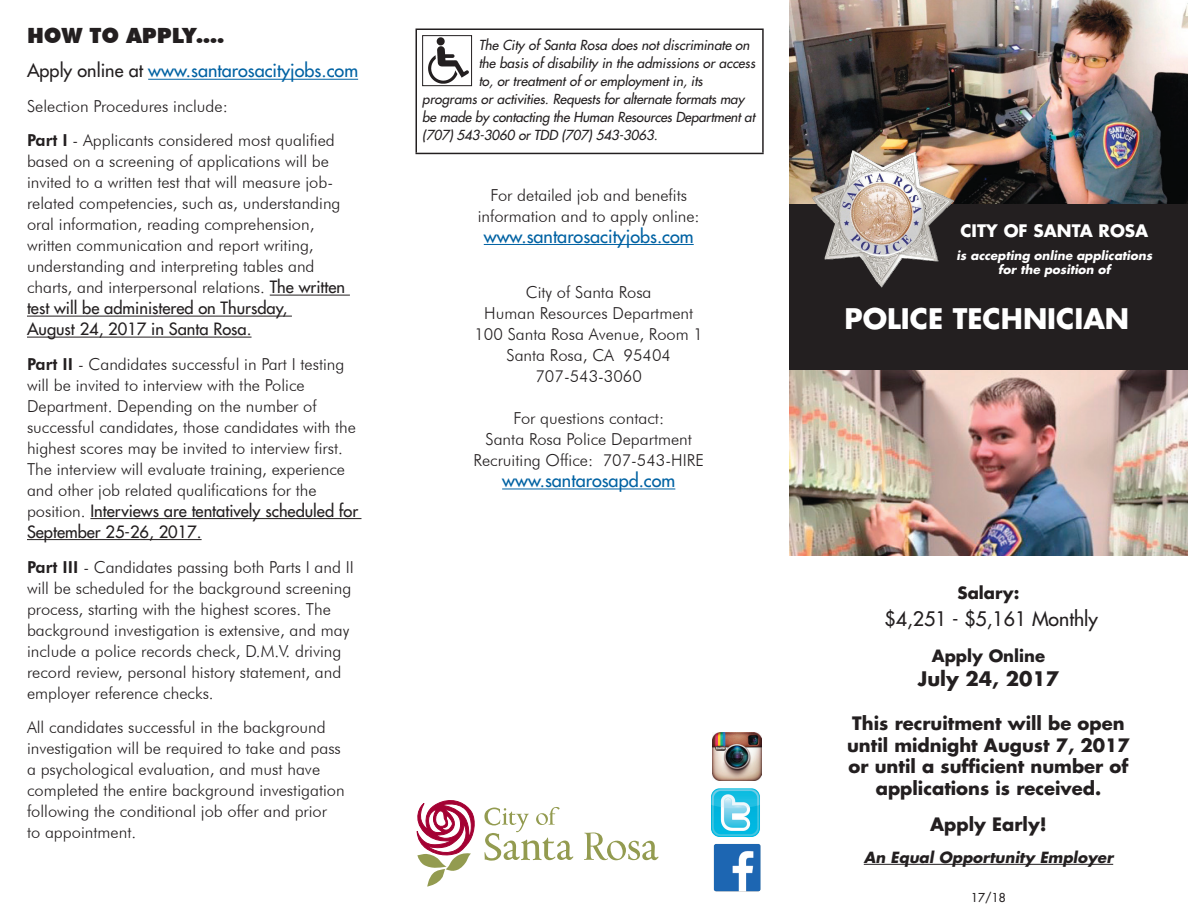
<style>
.page{position:relative;width:1188px;height:918px;background:#fff}
.page>*{position:absolute;margin:0;border:0;box-sizing:border-box;transform-origin:0 0}
.t1{font:700 27.6px "Futura";color:#fff}
.t2{font:900 21px "Futura BT";color:#231f20}
.t3{font:19.5px "Futura";color:#231f20}
.t4{font:700 19.5px "Futura";color:#231f20}
.t5{font:700 18px/21.6px "Futura";color:#231f20;text-align:center}
.t6{font:18px "Futura";color:#0062a3}
.t7{font:700 16.8px "Futura";color:#fff}
.t8{font:300 16.5px/21px "Futura BT";color:#231f20}
.t9{font:16.5px/21px "Futura";color:#231f20}
.t10{font:700 16.5px "Futura";color:#231f20}
.t11{font:italic 700 15px "Futura";color:#231f20}
.t12{font:italic 13.5px "Futura";color:#231f20}
.t13{font:italic 700 12px/14.4px "Futura";color:#fff;text-align:center}
.t14{font:12px "Futura";color:#231f20}
.s1{color:#231f20}
.s2{font-weight:800}
.s3{font-family:"Futura";font-weight:400}
.s4{font-family:"Futura BT";font-weight:300}
</style>
<div class="page">
<hr style="left:484px;top:244px;width:210px;height:1px;background:#0062a3">
<hr style="left:502px;top:489px;width:173px;height:1px;background:#0062a3">
<img style="left:790px;top:0;width:398px;height:204px">
<hr style="left:148px;top:79px;width:210px;height:1px;background:#0062a3">
<hr style="left:270px;top:295px;width:80px;height:1px;background:#231f20">
<hr style="left:27px;top:316px;width:265px;height:1px;background:#231f20">
<hr style="left:27px;top:337px;width:225px;height:1px;background:#231f20">
<hr style="left:90px;top:518px;width:271px;height:1px;background:#231f20">
<hr style="left:27px;top:539px;width:175px;height:1px;background:#231f20">
<hr style="left:416px;top:28px;width:348px;height:2px;background:#231f20">
<hr style="left:416px;top:30px;width:1px;height:123px;background:#231f20">
<hr style="left:762px;top:30px;width:2px;height:123px;background:#231f20">
<hr style="left:416px;top:153px;width:348px;height:1px;background:#231f20">
<img style="left:428px;top:37px;width:41px;height:47px">
<div style="left:422px;top:35px;width:50px;height:51px;border:1px solid #231f20"></div>
<hr style="left:864px;top:864px;width:249px;height:1px;background:#231f20">
<img style="left:790px;top:370px;width:398px;height:185px">
<div style="left:790px;top:204px;width:398px;height:166px;background:#231f20"></div>
<img style="left:812px;top:154px;width:86px;height:133px">
<svg style="left:416px;top:800px;width:59px;height:87px"></svg>
<svg style="left:484px;top:807px;width:89px;height:54px"></svg>
<svg style="left:584px;top:833px;width:75px;height:27px"></svg>
<img style="left:713px;top:844px;width:48px;height:48px">
<img style="left:711px;top:788px;width:49px;height:49px">
<img style="left:713px;top:732px;width:48px;height:49px">
<p class="t2" style="left:27px;top:23px;width:199px">HOW TO APPLY….</p>
<p class="t6" style="left:27px;top:60px;width:333px"><span class="s1">Apply online at</span> www.santarosacityjobs.com</p>
<p class="t8" style="left:27px;top:89px;width:309px;line-height:34.5px">Selection Procedures include:<br><span class="s2">Part I</span> - Applicants considered most qualified</p>
<p class="t8" style="left:27px;top:151px;width:320px">based on a screening of applications will be invited to a written test that will measure job&shy;related competencies, such as, understanding oral information, reading comprehension, written communication and report writing, understanding and interpreting tables and charts, and interpersonal relations. <span class="s3">The written</span></p>
<p class="t9" style="left:27px;top:298px;width:262px">test will be administered on Thursday,<br>August 24, 2017 in Santa Rosa.</p>
<p class="t8" style="left:27px;top:354px;width:331px"><span class="s2">Part II</span> - Candidates successful in Part I testing will be invited to interview with the Police Department. Depending on the number of successful candidates, those candidates with the highest scores may be invited to interview first.<br>The interview will evaluate training, experience and other job related qualifications for the</p>
<p class="t9" style="left:27px;top:501px;width:333px"><span class="s4">position.</span> Interviews are tentatively scheduled for<br>September 25-26, 2017.</p>
<p class="t8" style="left:27px;top:556px;width:328px"><span class="s2">Part III</span> - Candidates passing both Parts I and II will be scheduled for the background screening process, starting with the highest scores. The background investigation is extensive, and may include a police records check, D.M.V. driving record review, personal history statement, and employer reference checks.</p>
<p class="t8" style="left:27px;top:717px;width:319px">All candidates successful in the background investigation will be required to take and pass a psychological evaluation, and must have completed the entire background investigation following the conditional job offer and prior<br>to appointment.</p>
<p class="t12" style="left:479px;top:37px;width:272px">The City of Santa Rosa does not discriminate on</p>
<p class="t12" style="left:479px;top:55px;width:278px">the basis of disability in the admissions or access</p>
<p class="t12" style="left:479px;top:73px;width:226px">to, or treatment of or employment in, its</p>
<p class="t12" style="left:422px;top:91px;width:323px">programs or activities. Requests for alternate formats may</p>
<p class="t12" style="left:422px;top:109px;width:334px">be made by contacting the Human Resources Department at</p>
<p class="t12" style="left:422px;top:127px;width:237px">(707) 543-3060 or TDD (707) 543-3063.</p>
<p class="t8" style="left:478px;top:184px;width:223px;text-align:center">For detailed job and benefits information and to apply online:</p>
<p class="t6" style="left:484px;top:225px;width:211px">www.santarosacityjobs.com</p>
<p class="t8" style="left:474px;top:282px;width:230px;text-align:center">City of Santa Rosa<br>Human Resources Department<br>100 Santa Rosa Avenue, Room 1<br>Santa Rosa, CA 95404<br>707-543-3060</p>
<p class="t8" style="left:474px;top:408px;width:232px;text-align:center">For questions contact:<br>Santa Rosa Police Department<br>Recruiting Office: 707-543-HIRE</p>
<p class="t6" style="left:502px;top:469px;width:175px">www.santarosapd.com</p>
<p class="t7" style="left:960px;top:219px;width:189px">CITY OF SANTA ROSA</p>
<p class="t13" style="left:957px;top:248px;width:197px">is accepting online applications for the position of</p>
<h1 class="t1" style="left:845px;top:301px;width:286px">POLICE TECHNICIAN</h1>
<p class="t10" style="left:958px;top:582px;width:63px">Salary:</p>
<p class="t3" style="left:885px;top:607px;width:215px">$4,251 - $5,161 Monthly</p>
<p class="t10" style="left:932px;top:645px;width:115px">Apply Online</p>
<p class="t4" style="left:918px;top:666px;width:143px">July 24, 2017</p>
<p class="t5" style="left:847px;top:712px;width:284px">This recruitment will be open until midnight August 7, 2017 or until a sufficient number of applications is received.</p>
<p class="t5" style="left:930px;top:814px;width:118px">Apply Early!</p>
<p class="t11" style="left:864px;top:847px;width:251px">An Equal Opportunity Employer</p>
<p class="t14" style="left:971px;top:890px;width:36px">17/18</p>
</div>
